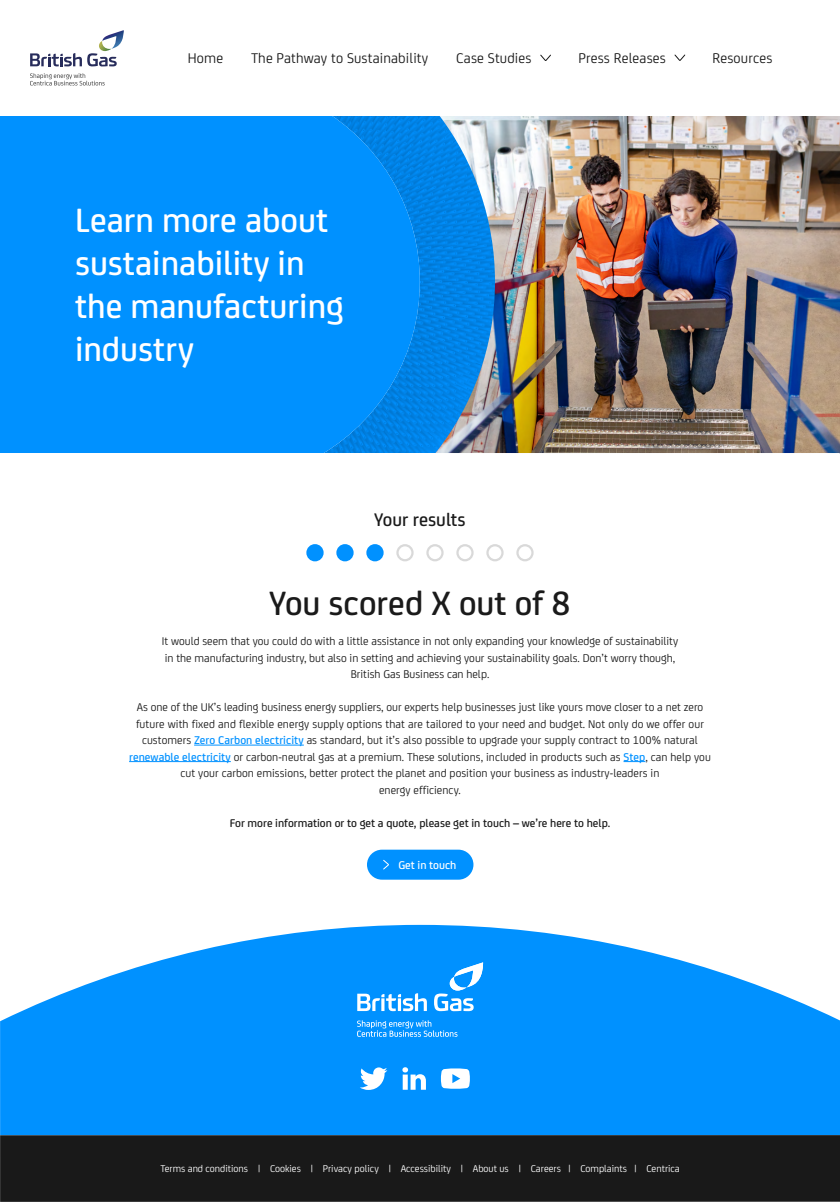
<style>
.page{position:relative;width:840px;height:1202px;background:#fff}
.page>*{position:absolute;margin:0;border:0;box-sizing:border-box;transform-origin:0 0}
.t1{font:500 36px/43.2px "FS Joey";color:#fff}
.t2{font:500 36px "FS Joey";color:#1a1a1a}
.t3{font:500 19.5px "FS Joey";color:#1a1a1a}
.t4{font:15px "FS Joey";letter-spacing:.01em;color:#1a1a1a}
.t5{font:12px/16.5px "FS Joey";letter-spacing:.005em;color:#191919;text-align:center}
.t6{font:500 12px "FS Joey";color:#191919}
.t7{font:500 12px "FS Joey";color:#fff}
.t8{font:10.5px "FS Joey";color:#fff}
.s1{font-weight:500;color:#0091ff}
</style>
<div class="page">
<img style="left:495px;top:116px;width:345px;height:337px">
<img style="left:420px;top:116px;width:75px;height:337px">
<div style="left:0;top:116px;width:420px;height:337px;background:#0091ff"></div>
<svg style="left:0;top:925px;width:840px;height:210px;fill:#0091ff"></svg>
<div style="left:0;top:1135px;width:840px;height:66px;background:#191919"></div>
<div style="left:308px;top:545px;width:14px;height:15px;background:#0091ff;border-radius:50%"></div>
<div style="left:306px;top:544px;width:18px;height:17px;border:2px solid #0091ff;border-radius:50%"></div>
<div style="left:338px;top:545px;width:14px;height:15px;background:#0091ff;border-radius:50%"></div>
<div style="left:336px;top:544px;width:18px;height:17px;border:2px solid #0091ff;border-radius:50%"></div>
<div style="left:368px;top:545px;width:14px;height:15px;background:#0091ff;border-radius:50%"></div>
<div style="left:366px;top:544px;width:18px;height:17px;border:2px solid #0091ff;border-radius:50%"></div>
<div style="left:396px;top:544px;width:18px;height:17px;border:2px solid #d9d9d9;border-radius:50%"></div>
<div style="left:426px;top:544px;width:18px;height:17px;border:2px solid #d9d9d9;border-radius:50%"></div>
<div style="left:456px;top:544px;width:18px;height:17px;border:2px solid #d9d9d9;border-radius:50%"></div>
<div style="left:486px;top:544px;width:18px;height:17px;border:2px solid #d9d9d9;border-radius:50%"></div>
<div style="left:516px;top:544px;width:18px;height:17px;border:2px solid #d9d9d9;border-radius:50%"></div>
<svg style="left:30px;top:73px;width:75px;height:12px"></svg>
<svg style="left:30px;top:30px;width:94px;height:36px"></svg>
<svg style="left:357px;top:1020px;width:101px;height:17px;background:#36a8ff"></svg>
<svg style="left:357px;top:993px;width:70px;height:18px"></svg>
<svg style="left:434px;top:962px;width:50px;height:49px"></svg>
<svg style="left:360px;top:1067px;width:27px;height:23px"></svg>
<svg style="left:402px;top:1067px;width:24px;height:22px"></svg>
<svg style="left:441px;top:1068px;width:29px;height:20px"></svg>
<hr style="left:194px;top:744px;width:110px;height:1px;background:#0091ff">
<hr style="left:129px;top:761px;width:102px;height:1px;background:#0091ff">
<svg style="left:624px;top:761px;width:21px;height:1px"></svg>
<svg style="left:540px;top:54px;width:11px;height:7px"></svg>
<svg style="left:674px;top:54px;width:12px;height:7px"></svg>
<div style="left:367px;top:849px;width:106px;height:30px;background:#0091ff;border-radius:15px"></div>
<svg style="left:383px;top:859px;width:6px;height:11px"></svg>
<p class="t4" style="left:188px;top:47px;width:37px">Home</p>
<p class="t4" style="left:251px;top:47px;width:178px">The Pathway to Sustainability</p>
<p class="t4" style="left:456px;top:47px;width:77px">Case Studies</p>
<p class="t4" style="left:578px;top:47px;width:89px">Press Releases</p>
<p class="t4" style="left:713px;top:47px;width:61px">Resources</p>
<h1 class="t1" style="left:75px;top:196px;width:270px">Learn more about sustainability in the manufacturing industry</h1>
<h2 class="t3" style="left:374px;top:506px;width:93px">Your results</h2>
<h1 class="t2" style="left:269px;top:576px;width:303px">You scored X out of 8</h1>
<p class="t5" style="left:162px;top:632px;width:518px">It would seem that you could do with a little assistance in not only expanding your knowledge of sustainability in the manufacturing industry, but also in setting and achieving your sustainability goals. Don’t worry though,<br>British Gas Business can help.</p>
<p class="t5" style="left:129px;top:698px;width:583px">As one of the UK’s leading business energy suppliers, our experts help businesses just like yours move closer to a net zero future with fixed and flexible energy supply options that are tailored to your need and budget. Not only do we offer our customers <span class="s1">Zero Carbon electricity</span> as standard, but it’s also possible to upgrade your supply contract to 100% natural <span class="s1">renewable electricity</span> or carbon-neutral gas at a premium. These solutions, included in products such as <span class="s1">Step</span>, can help you cut your carbon emissions, better protect the planet and position your business as industry-leaders in<br>energy efficiency.</p>
<p class="t6" style="left:230px;top:814px;width:382px">For more information or to get a quote, please get in touch – we’re here to help.</p>
<p class="t7" style="left:398px;top:856px;width:60px">Get in touch</p>
<p class="t8" style="left:160px;top:1160px;width:521px">Terms and conditions | Cookies | Privacy policy | Accessibility | About us | Careers | Complaints | Centrica</p>
</div>
